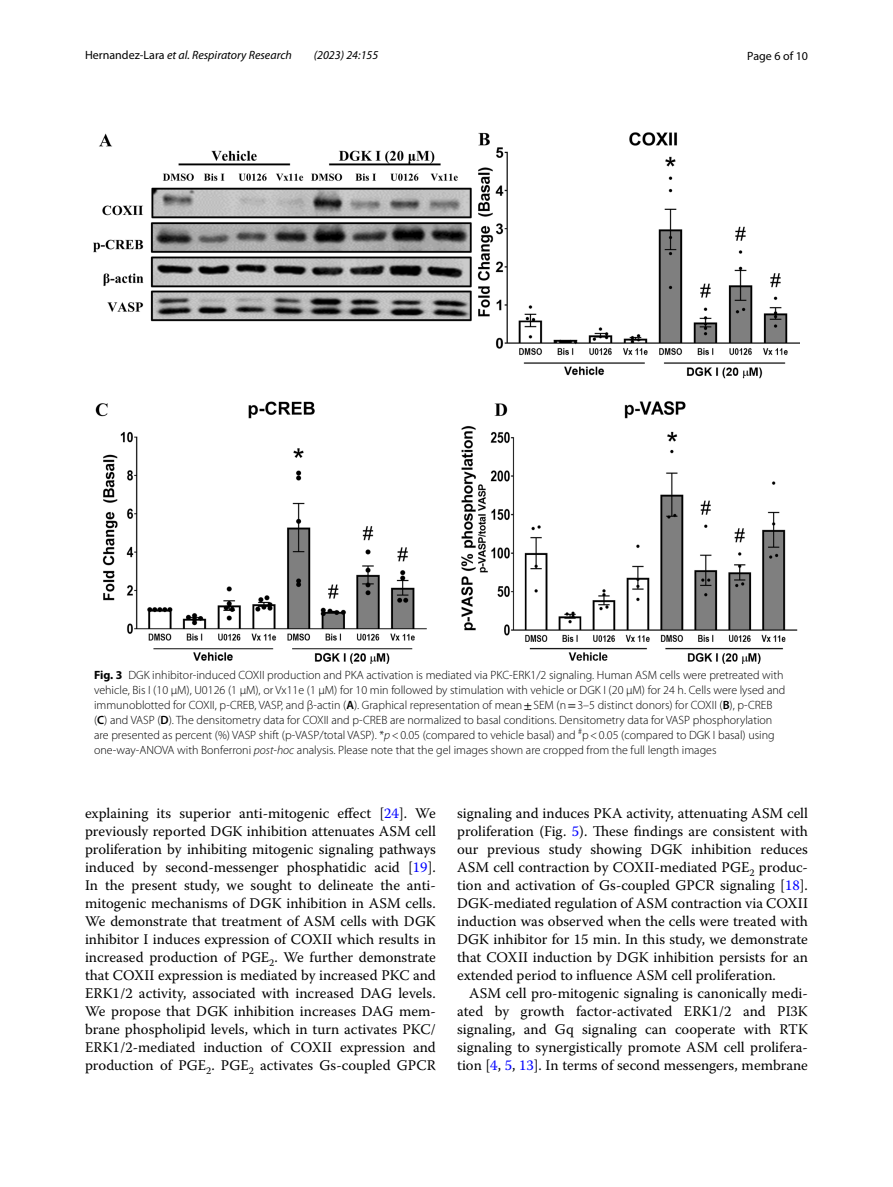
<style>
.page{position:relative;width:893px;height:1187px;background:#fff}
.page>*{position:absolute;margin:0;border:0;box-sizing:border-box;transform-origin:0 0}
.t1{font:14.7px/18px "Warnock Pro";color:#000;text-align:justify}
.t2{font:300 12px/15px "Myriad Pro";color:#000}
.t3{font:italic 12px "Myriad Pro";color:#000}
.t4{font:12px "Myriad Pro";color:#000}
.s1{font-style:normal}
.s2{font-weight:700}
.s3{font-weight:600}
.s4{font-family:"STIX";font-weight:400}
.s5{font-style:italic}
.s6{color:#00f}
</style>
<div class="page">
<img style="left:94px;top:133px;width:705px;height:531px">
<p class="t3" style="left:85px;top:48px;width:208px"><span class="s1">Hernandez‑Lara</span> et al. Respiratory Research</p>
<p class="t3" style="left:314px;top:48px;width:66px">(2023) 24:155</p>
<p class="t4" style="left:747px;top:48px;width:62px">Page 6 of 10</p>
<p class="t2" style="left:94px;top:667px;width:693px"><span class="s2">Fig. 3</span> DGK inhibitor-induced COXII production and PKA activation is mediated via PKC-ERK1/2 signaling. Human ASM cells were pretreated with vehicle, Bis I (10 µM), U0126 (1 µM), or Vx11e (1 µM) for 10 min followed by stimulation with vehicle or DGK I (20 µM) for 24 h. Cells were lysed and immunoblotted for COXII, p-CREB, VASP, and β-actin (<span class="s3">A</span>). Graphical representation of mean<span class="s4">±</span>SEM (n<span class="s4">=</span>3–5 distinct donors) for COXII (<span class="s3">B</span>), p-CREB (<span class="s3">C</span>) and VASP (<span class="s3">D</span>). The densitometry data for COXII and p-CREB are normalized to basal conditions. Densitometry data for VASP phosphorylation are presented as percent (%) VASP shift (p-VASP/total VASP). *<span class="s5">p</span>&lt;0.05 (compared to vehicle basal) and <sup>#</sup>p&lt;0.05 (compared to DGK I basal) using one-way-ANOVA with Bonferroni <span class="s5">post-hoc</span> analysis. Please note that the gel images shown are cropped from the full length images</p>
<p class="t1" style="left:85px;top:803px;width:352px">explaining its superior anti-mitogenic effect [<span class="s6">24</span>]. We previously reported DGK inhibition attenuates ASM cell proliferation by inhibiting mitogenic signaling pathways induced by second-messenger phosphatidic acid [<span class="s6">19</span>].<br>In the present study, we sought to delineate the anti&shy;mitogenic mechanisms of DGK inhibition in ASM cells.<br>We demonstrate that treatment of ASM cells with DGK inhibitor I induces expression of COXII which results in increased production of PGE<sub>2</sub>. We further demonstrate that COXII expression is mediated by increased PKC and ERK1/2 activity, associated with increased DAG levels.<br>We propose that DGK inhibition increases DAG mem&shy;brane phospholipid levels, which in turn activates PKC/ ERK1/2-mediated induction of COXII expression and production of PGE<sub>2</sub>. PGE<sub>2</sub> activates Gs-coupled GPCR</p>
<p class="t1" style="left:457px;top:803px;width:352px">signaling and induces PKA activity, attenuating ASM cell proliferation (Fig. <span class="s6">5</span>). These findings are consistent with our previous study showing DGK inhibition reduces ASM cell contraction by COXII-mediated PGE<sub>2</sub> produc&shy;tion and activation of Gs-coupled GPCR signaling [<span class="s6">18</span>].<br>DGK-mediated regulation of ASM contraction via COXII induction was observed when the cells were treated with DGK inhibitor for 15 min. In this study, we demonstrate that COXII induction by DGK inhibition persists for an extended period to influence ASM cell proliferation.</p>
<p class="t1" style="left:457px;top:983px;width:352px;text-indent:12px">ASM cell pro-mitogenic signaling is canonically medi&shy;ated by growth factor-activated ERK1/2 and PI3K signaling, and Gq signaling can cooperate with RTK signaling to synergistically promote ASM cell prolifera&shy;tion [<span class="s6">4</span>, <span class="s6">5</span>, <span class="s6">13</span>]. In terms of second messengers, membrane</p>
</div>
